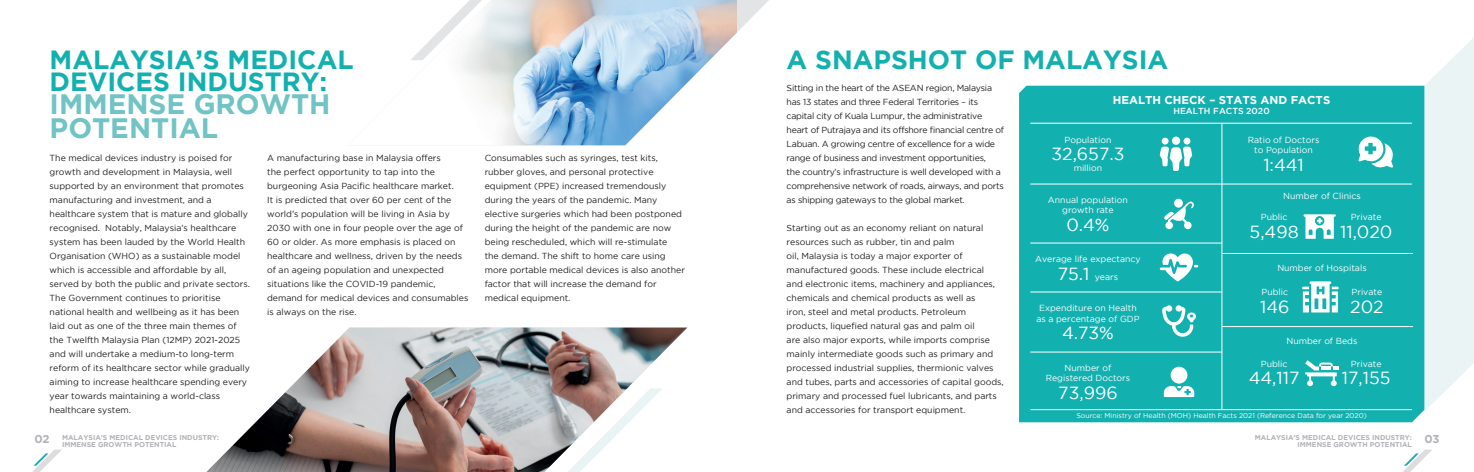
<style>
.page{position:relative;width:1474px;height:472px;background:#fff}
.page>*{position:absolute;margin:0;border:0;box-sizing:border-box;transform-origin:0 0}
.t1{font:700 28px/23.6px "Gotham";color:#71c3c4}
.t2{font:700 26.25px/21.9px "Gotham";color:#13b0b0}
.t3{font:17.5px "Gotham";color:#fff}
.t4{font:700 11.38px "Gotham";color:#fff}
.t5{font:8.75px/14px "Gotham";color:#231f20}
.t6{font:8.75px/14px "Gotham";letter-spacing:-.025em;color:#231f20}
.t7{font:8.75px/10.5px "Gotham";color:#fff;text-align:center}
.t8{font:500 8.75px "Gotham";color:#fff}
.t9{font:700 7px/7px "Gotham";color:#b2b3b7}
.t10{font:7px "Gotham";color:#fff}
.s1{font-size:17.5px}
.s2{font-size:11.38px}
</style>
<div class="page">
<svg style="left:33px;top:449px;width:29px;height:22px"></svg>
<svg style="left:1404px;top:449px;width:28px;height:22px"></svg>
<div style="left:1019px;top:86px;width:405px;height:336px;background:#13b0b0"></div>
<svg style="left:737px;top:0;width:32px;height:32px"></svg>
<img style="left:462px;top:0;width:275px;height:145px">
<img style="left:207px;top:327px;width:480px;height:144px">
<svg style="left:411px;top:0;width:152px;height:60px"></svg>
<svg style="left:509px;top:388px;width:153px;height:83px"></svg>
<hr style="left:1030px;top:409px;width:381px;height:1px;background:#fff">
<hr style="left:1030px;top:123px;width:381px;height:1px;background:#fff">
<hr style="left:1030px;top:184px;width:381px;height:1px;background:#fff">
<hr style="left:1030px;top:242px;width:192px;height:1px;background:#fff">
<hr style="left:1222px;top:253px;width:190px;height:1px;background:#fff">
<hr style="left:1222px;top:326px;width:190px;height:1px;background:#fff">
<hr style="left:1030px;top:291px;width:192px;height:1px;background:#fff">
<hr style="left:1030px;top:351px;width:192px;height:1px;background:#fff">
<hr style="left:1221px;top:123px;width:1px;height:286px;background:#fff">
<svg style="left:1163px;top:366px;width:31px;height:30px"></svg>
<svg style="left:1358px;top:135px;width:35px;height:33px"></svg>
<svg style="left:1159px;top:253px;width:39px;height:28px"></svg>
<svg style="left:1162px;top:305px;width:33px;height:32px"></svg>
<svg style="left:1174px;top:198px;width:8px;height:9px"></svg>
<svg style="left:1163px;top:201px;width:31px;height:28px"></svg>
<svg style="left:1301px;top:281px;width:37px;height:31px"></svg>
<svg style="left:1303px;top:214px;width:32px;height:24px"></svg>
<svg style="left:1305px;top:360px;width:33px;height:26px"></svg>
<svg style="left:1159px;top:136px;width:33px;height:35px"></svg>
<svg style="left:1424px;top:39px;width:49px;height:372px;background:#ebf4f4"></svg>
<h2 class="t2" style="left:50px;top:48px;width:305px">MALAYSIA’S MEDICAL<br>DEVICES INDUSTRY:</h2>
<h1 class="t1" style="left:50px;top:92px;width:282px">IMMENSE GROWTH<br>POTENTIAL</h1>
<p class="t5" style="left:50px;top:151px;width:202px">The medical devices industry is poised for growth and development in Malaysia, well supported by an environment that promotes manufacturing and investment, and a healthcare system that is mature and globally recognised. Notably, Malaysia’s healthcare system has been lauded by the World Health Organisation (WHO) as a sustainable model which is accessible and affordable by all, served by both the public and private sectors.<br>The Government continues to prioritise national health and wellbeing as it has been laid out as one of the three main themes of the Twelfth Malaysia Plan (12MP) 2021-2025 and will undertake a medium-to long-term reform of its healthcare sector while gradually aiming to increase healthcare spending every year towards maintaining a world-class healthcare system.</p>
<p class="t5" style="left:267px;top:151px;width:203px">A manufacturing base in Malaysia offers<br>the perfect opportunity to tap into the burgeoning Asia Pacific healthcare market.<br>It is predicted that over 60 per cent of the world’s population will be living in Asia by 2030 with one in four people over the age of 60 or older. As more emphasis is placed on healthcare and wellness, driven by the needs of an ageing population and unexpected situations like the COVID-19 pandemic, demand for medical devices and consumables is always on the rise.</p>
<p class="t5" style="left:484px;top:151px;width:202px">Consumables such as syringes, test kits, rubber gloves, and personal protective equipment (PPE) increased tremendously during the years of the pandemic. Many elective surgeries which had been postponed during the height of the pandemic are now being rescheduled, which will re-stimulate<br>the demand. The shift to home care using more portable medical devices is also another factor that will increase the demand for medical equipment.</p>
<h2 class="t2" style="left:786px;top:48px;width:383px">A SNAPSHOT OF MALAYSIA</h2>
<p class="t6" style="left:786px;top:80px;width:219px">Sitting in the heart of the ASEAN region, Malaysia has 13 states and three Federal Territories – its capital city of Kuala Lumpur, the administrative heart of Putrajaya and its offshore financial centre of Labuan. A growing centre of excellence for a wide range of business and investment opportunities,<br>the country’s infrastructure is well developed with a comprehensive network of roads, airways, and ports as shipping gateways to the global market.</p>
<p class="t5" style="left:786px;top:220px;width:218px">Starting out as an economy reliant on natural resources such as rubber, tin and palm<br>oil, Malaysia is today a major exporter of manufactured goods. These include electrical<br>and electronic items, machinery and appliances, chemicals and chemical products as well as<br>iron, steel and metal products. Petroleum products, liquefied natural gas and palm oil<br>are also major exports, while imports comprise mainly intermediate goods such as primary and processed industrial supplies, thermionic valves and tubes, parts and accessories of capital goods, primary and processed fuel lubricants, and parts and accessories for transport equipment.</p>
<h3 class="t4" style="left:1112px;top:93px;width:219px">HEALTH CHECK – STATS AND FACTS</h3>
<p class="t8" style="left:1173px;top:106px;width:98px">HEALTH FACTS 2020</p>
<p class="t7" style="left:1247px;top:134px;width:73px">Ratio of Doctors to Population</p>
<h3 class="t3" style="left:1263px;top:155px;width:42px">1:441</h3>
<p class="t7" style="left:1283px;top:190px;width:79px">Number of Clinics</p>
<p class="t7" style="left:1064px;top:134px;width:48px">Population</p>
<h3 class="t3" style="left:1051px;top:144px;width:74px">32,657.3</h3>
<p class="t7" style="left:1073px;top:162px;width:30px">million</p>
<p class="t7" style="left:1047px;top:194px;width:81px">Annual population growth rate</p>
<h3 class="t3" style="left:1066px;top:214px;width:45px">0.4%</h3>
<p class="t7" style="left:1035px;top:250px;width:107px;line-height:17.5px">Average life expectancy<br><span class="s1">75.1</span> years</p>
<p class="t7" style="left:1036px;top:302px;width:105px">Expenditure on Health as a percentage of GDP</p>
<h3 class="t3" style="left:1062px;top:323px;width:53px">4.73%</h3>
<p class="t7" style="left:1045px;top:362px;width:86px">Number of<br>Registered Doctors</p>
<h3 class="t3" style="left:1058px;top:382px;width:61px">73,996</h3>
<p class="t7" style="left:1260px;top:212px;width:28px">Public</p>
<h3 class="t3" style="left:1249px;top:222px;width:51px">5,498</h3>
<p class="t7" style="left:1350px;top:212px;width:32px">Private</p>
<h3 class="t3" style="left:1340px;top:222px;width:54px">11,020</h3>
<p class="t7" style="left:1277px;top:262px;width:91px">Number of Hospitals</p>
<p class="t7" style="left:1261px;top:286px;width:28px">Public</p>
<h3 class="t3" style="left:1260px;top:296px;width:31px">146</h3>
<p class="t7" style="left:1351px;top:286px;width:32px">Private</p>
<h3 class="t3" style="left:1350px;top:296px;width:35px">202</h3>
<p class="t7" style="left:1286px;top:335px;width:72px">Number of Beds</p>
<p class="t7" style="left:1260px;top:358px;width:28px">Public</p>
<h3 class="t3" style="left:1248px;top:368px;width:52px">44,117</h3>
<p class="t7" style="left:1350px;top:358px;width:32px">Private</p>
<h3 class="t3" style="left:1341px;top:368px;width:50px">17,155</h3>
<p class="t10" style="left:1076px;top:411px;width:292px">Source: Ministry of Health (MOH) Health Facts 2021 (Reference Data for year 2020)</p>
<p class="t9" style="left:35px;top:433px;width:186px;text-indent:28px">MALAYSIA’S MEDICAL DEVICES INDUSTRY:<br><sup>02</sup> IMMENSE GROWTH POTENTIAL</p>
<p class="t9" style="left:1297px;top:433px;width:143px;text-indent:-43px">MALAYSIA’S MEDICAL DEVICES INDUSTRY: <span class="s2">03<br></span>IMMENSE GROWTH POTENTIAL</p>
</div>
